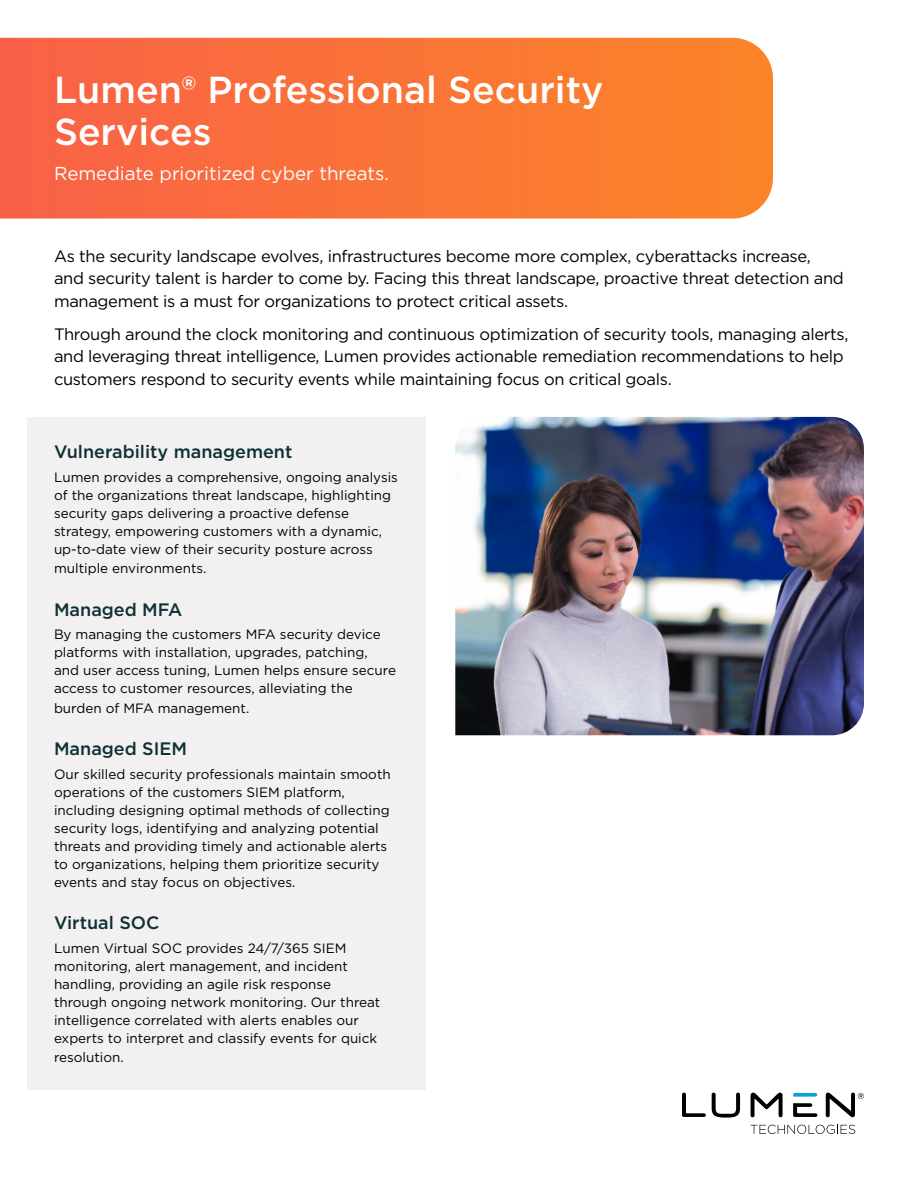
<style>
.page{position:relative;width:918px;height:1188px;background:#fff}
.page>*{position:absolute;margin:0;border:0;box-sizing:border-box;transform-origin:0 0}
.t1{font:500 37.5px/42px "Gotham";color:#fff}
.t2{font:18.75px "Gotham";color:#fff}
.t3{font:500 18px "Gotham";color:#0f3133}
.t4{font:16.5px/22.5px "Gotham";letter-spacing:-.02em;color:#000}
.t5{font:13.5px/18px "Gotham";color:#000}
</style>
<div class="page">
<svg style="left:682px;top:1093px;width:24px;height:24px"></svg>
<svg style="left:712px;top:1093px;width:28px;height:25px"></svg>
<svg style="left:751px;top:1093px;width:32px;height:24px"></svg>
<svg style="left:793px;top:1093px;width:24px;height:4px"></svg>
<svg style="left:793px;top:1103px;width:24px;height:14px"></svg>
<svg style="left:826px;top:1093px;width:38px;height:24px"></svg>
<svg style="left:751px;top:1125px;width:104px;height:9px"></svg>
<svg style="left:0;top:38px;width:773px;height:181px;background:#fa7339"></svg>
<div style="left:27px;top:417px;width:399px;height:672px;background:#f2f0f1"></div>
<img style="left:455px;top:417px;width:409px;height:318px">
<h1 class="t1" style="left:54px;top:69px;width:551px">Lumen® Professional Security<br>Services</h1>
<h2 class="t2" style="left:54px;top:161px;width:337px">Remediate prioritized cyber threats.</h2>
<p class="t4" style="left:54px;top:244px;width:791px">As the security landscape evolves, infrastructures become more complex, cyberattacks increase, and security talent is harder to come by. Facing this threat landscape, proactive threat detection and management is a must for organizations to protect critical assets.</p>
<p class="t4" style="left:54px;top:322px;width:796px">Through around the clock monitoring and continuous optimization of security tools, managing alerts, and leveraging threat intelligence, Lumen provides actionable remediation recommendations to help customers respond to security events while maintaining focus on critical goals.</p>
<h3 class="t3" style="left:54px;top:440px;width:240px">Vulnerability management</h3>
<p class="t5" style="left:54px;top:468px;width:346px">Lumen provides a comprehensive, ongoing analysis of the organizations threat landscape, highlighting security gaps delivering a proactive defense strategy, empowering customers with a dynamic, up-to-date view of their security posture across</p>
<p class="t5" style="left:54px;top:559px;width:154px">multiple environments.</p>
<h3 class="t3" style="left:54px;top:598px;width:130px">Managed MFA</h3>
<p class="t5" style="left:54px;top:625px;width:344px">By managing the customers MFA security device platforms with installation, upgrades, patching, and user access tuning, Lumen helps ensure secure access to customer resources, alleviating the</p>
<p class="t5" style="left:54px;top:699px;width:197px">burden of MFA management.</p>
<h3 class="t3" style="left:54px;top:737px;width:135px">Managed SIEM</h3>
<p class="t5" style="left:54px;top:765px;width:338px">Our skilled security professionals maintain smooth operations of the customers SIEM platform, including designing optimal methods of collecting security logs, identifying and analyzing potential threats and providing timely and actionable alerts to organizations, helping them prioritize security events and stay focus on objectives.</p>
<h3 class="t3" style="left:54px;top:911px;width:107px">Virtual SOC</h3>
<p class="t5" style="left:54px;top:939px;width:328px">Lumen Virtual SOC provides 24/7/365 SIEM monitoring, alert management, and incident handling, providing an agile risk response through ongoing network monitoring. Our threat intelligence correlated with alerts enables our experts to interpret and classify events for quick</p>
<p class="t5" style="left:54px;top:1048px;width:71px">resolution.</p>
</div>
